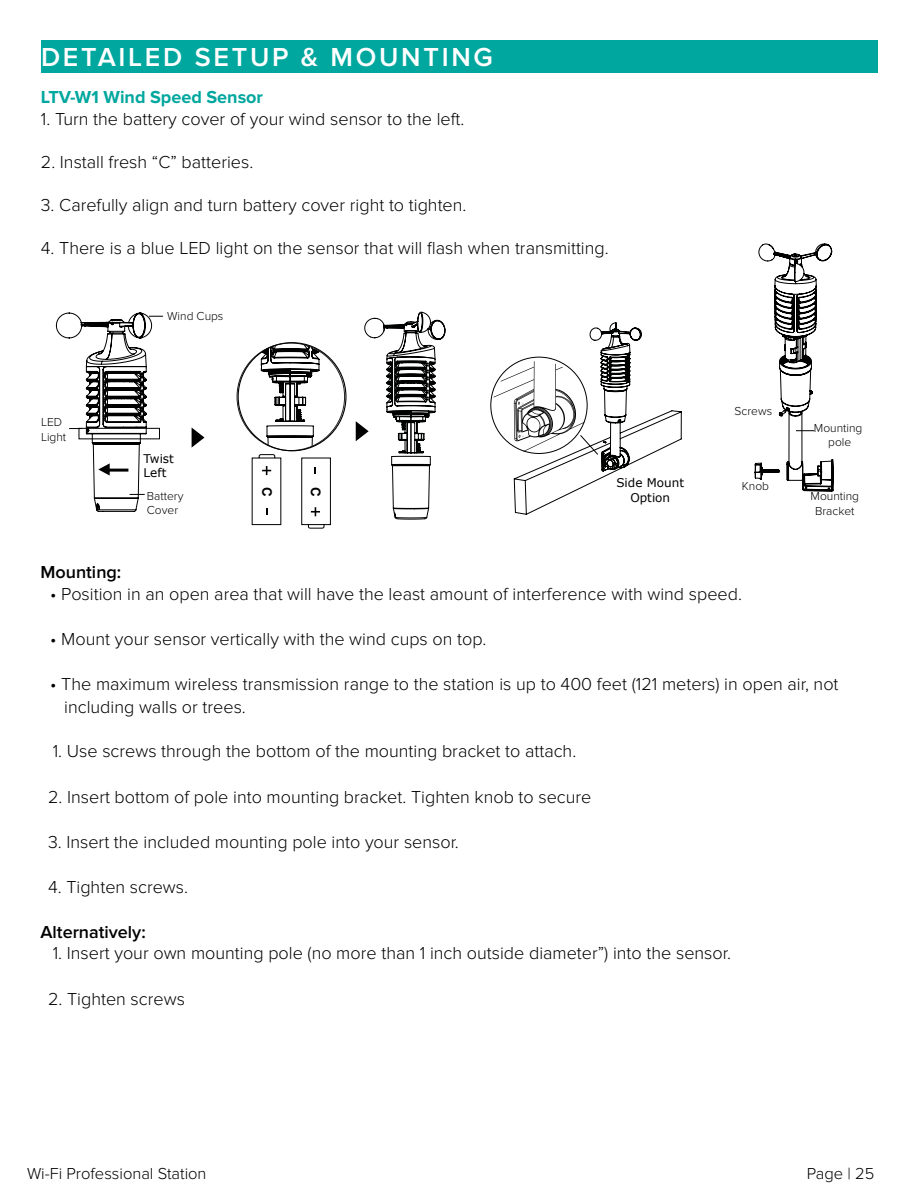
<style>
.page{position:relative;width:918px;height:1188px;background:#fff}
.page>*{position:absolute;margin:0;border:0;box-sizing:border-box;transform-origin:0 0}
.t1{font:600 27px "Proxima Nova";letter-spacing:.1em;color:#fff}
.t2{font:300 18px/22.6px "Proxima Nova";color:#000}
.t3{font:600 18px "Proxima Nova";color:#000}
.t4{font:700 18px "Proxima Nova";color:#00a79e}
.t5{font:300 16.5px "Proxima Nova";color:#000}
.t6{font:700 13.5px "Arial";color:#000}
.t7{font:300 12px/14.4px "Proxima Nova";color:#000}
.t8{font:12px/14.4px "Verdana";color:#000}
</style>
<div class="page">
<svg style="left:192px;top:428px;width:12px;height:20px"></svg>
<svg style="left:494px;top:323px;width:188px;height:192px"></svg>
<svg style="left:56px;top:312px;width:107px;height:200px"></svg>
<svg style="left:755px;top:244px;width:79px;height:248px"></svg>
<svg style="left:356px;top:312px;width:89px;height:208px"></svg>
<svg style="left:237px;top:344px;width:107px;height:184px"></svg>
<div style="left:41px;top:40px;width:837px;height:33px;background:#00a79e"></div>
<h1 class="t1" style="left:41px;top:42px;width:453px">DETAILED SETUP &amp; MOUNTING</h1>
<p class="t4" style="left:41px;top:87px;width:224px">LTV-W1 Wind Speed Sensor</p>
<p class="t2" style="left:41px;top:108px;width:425px">1. Turn the battery cover of your wind sensor to the left.</p>
<p class="t2" style="left:41px;top:151px;width:214px">2. Install fresh “C” batteries.</p>
<p class="t2" style="left:41px;top:194px;width:427px">3. Carefully align and turn battery cover right to tighten.</p>
<p class="t2" style="left:41px;top:237px;width:569px">4. There is a blue LED light on the sensor that will flash when transmitting.</p>
<p class="t7" style="left:41px;top:415px;width:27px">LED<br>Light</p>
<p class="t7" style="left:167px;top:309px;width:58px">Wind Cups</p>
<p class="t8" style="left:144px;top:451px;width:32px">Twist<br>Left</p>
<p class="t7" style="left:147px;top:489px;width:38px">Battery<br>Cover</p>
<p class="t6" style="left:276px;top:487px;width:11px;rotate:90deg">C</p>
<p class="t6" style="left:325px;top:487px;width:11px;rotate:90deg">C</p>
<p class="t8" style="left:616px;top:476px;width:69px;text-align:center">Side Mount<br>Option</p>
<p class="t7" style="left:735px;top:404px;width:39px">Screws</p>
<p class="t7" style="left:742px;top:479px;width:29px">Knob</p>
<p class="t7" style="left:814px;top:420px;width:50px;text-align:center">Mounting pole</p>
<p class="t7" style="left:811px;top:489px;width:50px;text-align:center">Mounting<br>Bracket</p>
<p class="t3" style="left:40px;top:562px;width:82px">Mounting:</p>
<p class="t2" style="left:50px;top:582px;width:693px">• Position in an open area that will have the least amount of interference with wind speed.</p>
<p class="t2" style="left:50px;top:628px;width:438px">• Mount your sensor vertically with the wind cups on top.</p>
<p class="t2" style="left:64px;top:673px;width:776px;text-indent:-14px">• The maximum wireless transmission range to the station is up to 400 feet (121 meters) in open air, not including walls or trees.</p>
<p class="t2" style="left:53px;top:740px;width:525px">1. Use screws through the bottom of the mounting bracket to attach.</p>
<p class="t2" style="left:48px;top:786px;width:545px">2. Insert bottom of pole into mounting bracket. Tighten knob to secure</p>
<p class="t2" style="left:48px;top:831px;width:412px">3. Insert the included mounting pole into your sensor.</p>
<p class="t2" style="left:48px;top:876px;width:142px">4. Tighten screws.</p>
<p class="t3" style="left:40px;top:921px;width:107px">Alternatively:</p>
<p class="t2" style="left:53px;top:942px;width:680px">1. Insert your own mounting pole (no more than 1 inch outside diameter”) into the sensor.</p>
<p class="t2" style="left:48px;top:987px;width:138px">2. Tighten screws</p>
<p class="t5" style="left:27px;top:1164px;width:181px">Wi-Fi Professional Station</p>
<p class="t5" style="left:807px;top:1164px;width:69px">Page | 25</p>
</div>
